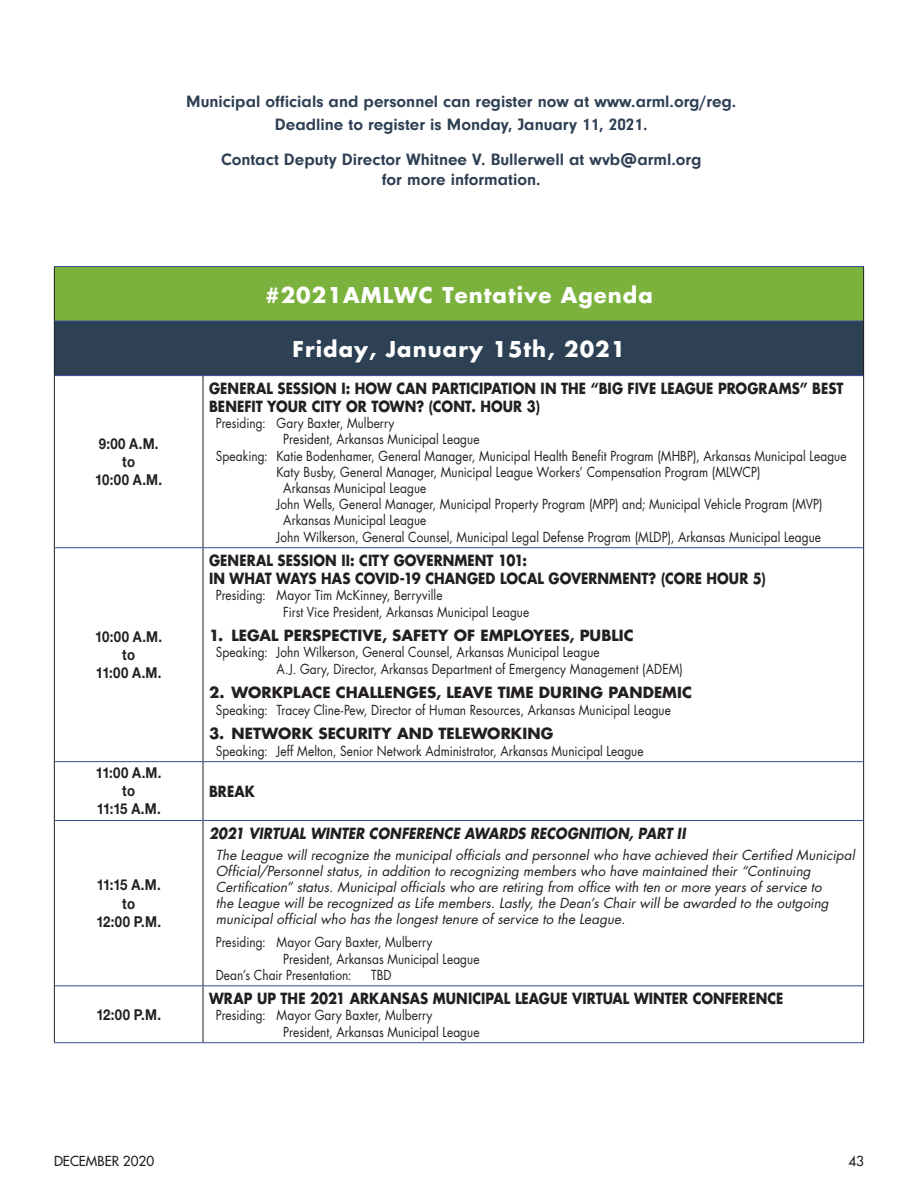
<style>
.page{position:relative;width:918px;height:1188px;background:#fff}
.page>*{position:absolute;margin:0;border:0;box-sizing:border-box;transform-origin:0 0}
.t1{font:700 21.15px "Futura LT Pro";letter-spacing:.05em;color:#fff}
.t2{font:700 17.1px/22.8px "Neuzeit Gro";color:#2e4054;text-align:center}
.t3{font:700 15px/18px "Futura LT Pro";letter-spacing:.005em;color:#231f20;scale:.88 1}
.t4{font:700 15px "Futura LT Pro";letter-spacing:.005em;color:#231f20}
.t5{font:700 15px/18px "Helvetica Neue LT Std";letter-spacing:.005em;color:#231f20;text-align:center;scale:.88 1}
.t6{font:italic 700 15px "Futura LT Pro";color:#231f20;scale:.88 1}
.t7{font:13.5px/16.2px "Futura LT Pro";letter-spacing:.005em;color:#231f20;scale:.88 1}
.t8{font:italic 13.5px/16.2px "Futura LT Pro";letter-spacing:.005em;color:#231f20}
.t9{font:500 13.5px "Futura LT Pro";color:#231f20}
</style>
<div class="page">
<div style="left:54px;top:267px;width:810px;height:54px;background:#7bb23e"></div>
<div style="left:54px;top:321px;width:810px;height:55px;background:#2e4054"></div>
<svg style="left:55px;top:376px;width:808px;height:666px"></svg>
<hr style="left:54px;top:266px;width:149px;height:1px;background:#374a9c">
<hr style="left:203px;top:266px;width:661px;height:1px;background:#374a9c">
<hr style="left:55px;top:321px;width:148px;height:1px;background:#374a9c">
<hr style="left:203px;top:321px;width:660px;height:1px;background:#374a9c">
<hr style="left:55px;top:375px;width:148px;height:1px;background:#374a9c">
<hr style="left:203px;top:375px;width:660px;height:1px;background:#374a9c">
<hr style="left:55px;top:547px;width:148px;height:1px;background:#374a9c">
<hr style="left:203px;top:547px;width:660px;height:1px;background:#374a9c">
<hr style="left:55px;top:761px;width:148px;height:1px;background:#374a9c">
<hr style="left:203px;top:761px;width:660px;height:1px;background:#374a9c">
<hr style="left:55px;top:820px;width:148px;height:1px;background:#374a9c">
<hr style="left:203px;top:820px;width:660px;height:1px;background:#374a9c">
<hr style="left:55px;top:985px;width:148px;height:1px;background:#374a9c">
<hr style="left:203px;top:985px;width:660px;height:1px;background:#374a9c">
<hr style="left:54px;top:1042px;width:149px;height:1px;background:#374a9c">
<hr style="left:203px;top:1042px;width:661px;height:1px;background:#374a9c">
<hr style="left:54px;top:267px;width:1px;height:54px;background:#231f20">
<hr style="left:863px;top:267px;width:1px;height:54px;background:#231f20">
<hr style="left:54px;top:321px;width:1px;height:55px;background:#231f20">
<hr style="left:863px;top:321px;width:1px;height:55px;background:#231f20">
<hr style="left:54px;top:376px;width:1px;height:172px;background:#231f20">
<hr style="left:203px;top:376px;width:1px;height:172px;background:#231f20">
<hr style="left:863px;top:376px;width:1px;height:172px;background:#231f20">
<hr style="left:54px;top:548px;width:1px;height:214px;background:#231f20">
<hr style="left:203px;top:548px;width:1px;height:214px;background:#231f20">
<hr style="left:863px;top:548px;width:1px;height:214px;background:#231f20">
<hr style="left:54px;top:762px;width:1px;height:58px;background:#231f20">
<hr style="left:203px;top:762px;width:1px;height:58px;background:#231f20">
<hr style="left:863px;top:762px;width:1px;height:58px;background:#231f20">
<hr style="left:54px;top:820px;width:1px;height:166px;background:#231f20">
<hr style="left:203px;top:820px;width:1px;height:166px;background:#231f20">
<hr style="left:863px;top:820px;width:1px;height:166px;background:#231f20">
<hr style="left:54px;top:986px;width:1px;height:56px;background:#231f20">
<hr style="left:203px;top:986px;width:1px;height:56px;background:#231f20">
<hr style="left:863px;top:986px;width:1px;height:56px;background:#231f20">
<p class="t2" style="left:186px;top:90px;width:552px">Municipal officials and personnel can register now at www.arml.org/reg.<br>Deadline to register is Monday, January 11, 2021.</p>
<p class="t2" style="left:221px;top:149px;width:482px;line-height:20.5px">Contact Deputy Director Whitnee V. Bullerwell at wvb@arml.org for more information.</p>
<p class="t5" style="left:95px;top:434px;width:78px">9:00 A.M. to<br>10:00 A.M.</p>
<p class="t5" style="left:95px;top:627px;width:78px">10:00 A.M. to<br>11:00 A.M.</p>
<p class="t5" style="left:96px;top:764px;width:76px">11:00 A.M. to<br>11:15 A.M.</p>
<p class="t5" style="left:96px;top:876px;width:75px">11:15 A.M. to<br>12:00 P.M.</p>
<p class="t5" style="left:96px;top:1005px;width:75px">12:00 P.M.</p>
<h1 class="t1" style="left:265px;top:278px;width:389px">#2021AMLWC Tentative Agenda</h1>
<h1 class="t1" style="left:293px;top:333px;width:334px">Friday, January 15th, 2021</h1>
<p class="t3" style="left:209px;top:379px;width:722px">GENERAL SESSION I: HOW CAN PARTICIPATION IN THE “BIG FIVE LEAGUE PROGRAMS” BEST<br>BENEFIT YOUR CITY OR TOWN? (CONT. HOUR 3)</p>
<p class="t7" style="left:216px;top:415px;width:204px">Presiding: Gary Baxter, Mulberry</p>
<p class="t7" style="left:283px;top:431px;width:225px">President, Arkansas Municipal League</p>
<p class="t7" style="left:216px;top:447px;width:718px">Speaking: Katie Bodenhamer, General Manager, Municipal Health Benefit Program (MHBP), Arkansas Municipal League</p>
<p class="t7" style="left:277px;top:464px;width:551px">Katy Busby, General Manager, Municipal League Workers’ Compensation Program (MLWCP)</p>
<p class="t7" style="left:283px;top:480px;width:164px">Arkansas Municipal League</p>
<p class="t7" style="left:277px;top:496px;width:622px">John Wells, General Manager, Municipal Property Program (MPP) and; Municipal Vehicle Program (MVP)</p>
<p class="t7" style="left:283px;top:512px;width:164px">Arkansas Municipal League</p>
<p class="t7" style="left:277px;top:528px;width:620px">John Wilkerson, General Counsel, Municipal Legal Defense Program (MLDP), Arkansas Municipal League</p>
<p class="t3" style="left:209px;top:551px;width:634px">GENERAL SESSION II: CITY GOVERNMENT 101:<br>IN WHAT WAYS HAS COVID-19 CHANGED LOCAL GOVERNMENT? (CORE HOUR 5)</p>
<p class="t7" style="left:283px;top:587px;width:281px;text-indent:-68px">Presiding: Mayor Tim McKinney, Berryville<br>First Vice President, Arkansas Municipal League</p>
<p class="t4" style="left:209px;top:624px;width:426px">1. LEGAL PERSPECTIVE, SAFETY OF EMPLOYEES, PUBLIC</p>
<p class="t7" style="left:277px;top:644px;width:463px;text-indent:-61px">Speaking: John Wilkerson, General Counsel, Arkansas Municipal League<br>A.J. Gary, Director, Arkansas Department of Emergency Management (ADEM)</p>
<p class="t4" style="left:209px;top:681px;width:485px">2. WORKPLACE CHALLENGES, LEAVE TIME DURING PANDEMIC</p>
<p class="t7" style="left:216px;top:701px;width:519px">Speaking: Tracey Cline-Pew, Director of Human Resources, Arkansas Municipal League</p>
<p class="t4" style="left:209px;top:722px;width:346px">3. NETWORK SECURITY AND TELEWORKING</p>
<p class="t7" style="left:216px;top:742px;width:488px">Speaking: Jeff Melton, Senior Network Administrator, Arkansas Municipal League</p>
<p class="t3" style="left:209px;top:782px;width:53px">BREAK</p>
<p class="t6" style="left:209px;top:822px;width:543px">2021 VIRTUAL WINTER CONFERENCE AWARDS RECOGNITION, PART II</p>
<p class="t8" style="left:216px;top:846px;width:641px">The League will recognize the municipal officials and personnel who have achieved their Certified Municipal Official/Personnel status, in addition to recognizing members who have maintained their “Continuing Certification” status. Municipal officials who are retiring from office with ten or more years of service to<br>the League will be recognized as Life members. Lastly, the Dean’s Chair will be awarded to the outgoing municipal official who has the longest tenure of service to the League.</p>
<p class="t7" style="left:216px;top:934px;width:248px">Presiding: Mayor Gary Baxter, Mulberry</p>
<p class="t7" style="left:283px;top:950px;width:225px">President, Arkansas Municipal League</p>
<p class="t7" style="left:216px;top:967px;width:156px">Dean’s Chair Presentation:</p>
<p class="t7" style="left:371px;top:967px;width:25px">TBD</p>
<p class="t3" style="left:209px;top:989px;width:654px">WRAP UP THE 2021 ARKANSAS MUNICIPAL LEAGUE VIRTUAL WINTER CONFERENCE</p>
<p class="t7" style="left:283px;top:1007px;width:225px;text-indent:-68px">Presiding: Mayor Gary Baxter, Mulberry<br>President, Arkansas Municipal League</p>
<p class="t9" style="left:54px;top:1151px;width:102px">DECEMBER 2020</p>
<p class="t9" style="left:848px;top:1151px;width:17px">43</p>
</div>
